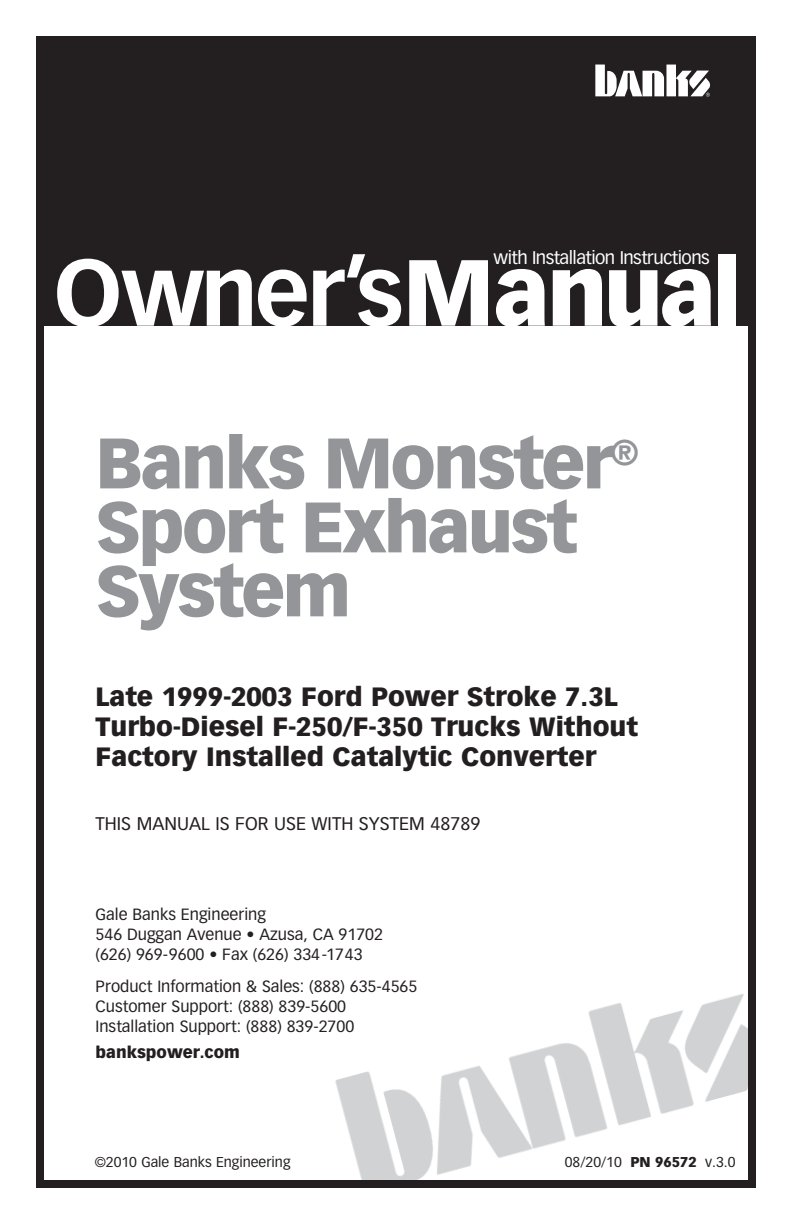
<style>
.page{position:relative;width:792px;height:1224px;background:#fff}
.page>*{position:absolute;margin:0;border:0;box-sizing:border-box;transform-origin:0 0}
.t1{font:700 92px "Vectora LT Std";letter-spacing:-.035em;color:#fff}
.t2{font:900 70px/64px "Vectora LT Std";letter-spacing:-.04em;color:#939598}
.t3{font:900 26px/30px "Vectora LT Std";color:#231f20}
.t4{font:18px "Vectora LT Std";color:#231f20}
.t5{font:18px "Vectora LT Std";letter-spacing:-.03em;color:#fff}
.t6{font:16px/20px "Vectora LT Std";color:#231f20}
.t7{font:900 16px "Vectora LT Std";color:#231f20}
.t8{font:14px "Vectora LT Std";color:#231f20}
.s1{font-weight:900}
</style>
<div class="page">
<img style="left:335px;top:994px;width:412px;height:185px">
<div style="left:36px;top:36px;width:720px;height:1152px;border:8px solid #231f20"></div>
<div style="left:36px;top:44px;width:715px;height:281px;background:#231f20"></div>
<svg style="left:595px;top:65px;width:115px;height:32px"></svg>
<p class="t5" style="left:494px;top:247px;width:218px">with Installation Instructions</p>
<h1 class="t1" style="left:54px;top:237px;width:689px">Owner’s<span class="s1">Manual</span></h1>
<h2 class="t2" style="left:96px;top:431px;width:545px">Banks Monster<sup>®<br></sup>Sport Exhaust<br>System</h2>
<h3 class="t3" style="left:96px;top:682px;width:544px">Late 1999-2003 Ford Power Stroke 7.3L<br>Turbo-Diesel F-250/F-350 Trucks Without<br>Factory Installed Catalytic Converter</h3>
<p class="t4" style="left:96px;top:813px;width:297px">THIS MANUAL IS FOR USE WITH system</p>
<p class="t4" style="left:430px;top:813px;width:52px">48789</p>
<p class="t6" style="left:96px;top:905px;width:289px">Gale Banks Engineering<br>546 Duggan Avenue • Azusa, ca 91702 (626) 969-9600 • Fax (626) 334-1743</p>
<p class="t6" style="left:96px;top:977px;width:323px">Product Information &amp; Sales: (888) 635-4565<br>Customer Support: (888) 839-5600<br>Installation Support: (888) 839-2700</p>
<p class="t7" style="left:96px;top:1043px;width:146px">bankspower.com</p>
<p class="t8" style="left:95px;top:1153px;width:197px">©2010 Gale Banks Engineering</p>
<p class="t8" style="left:565px;top:1153px;width:172px">08/20/10 <span class="s1">PN 96572</span> v.3.0</p>
</div>
